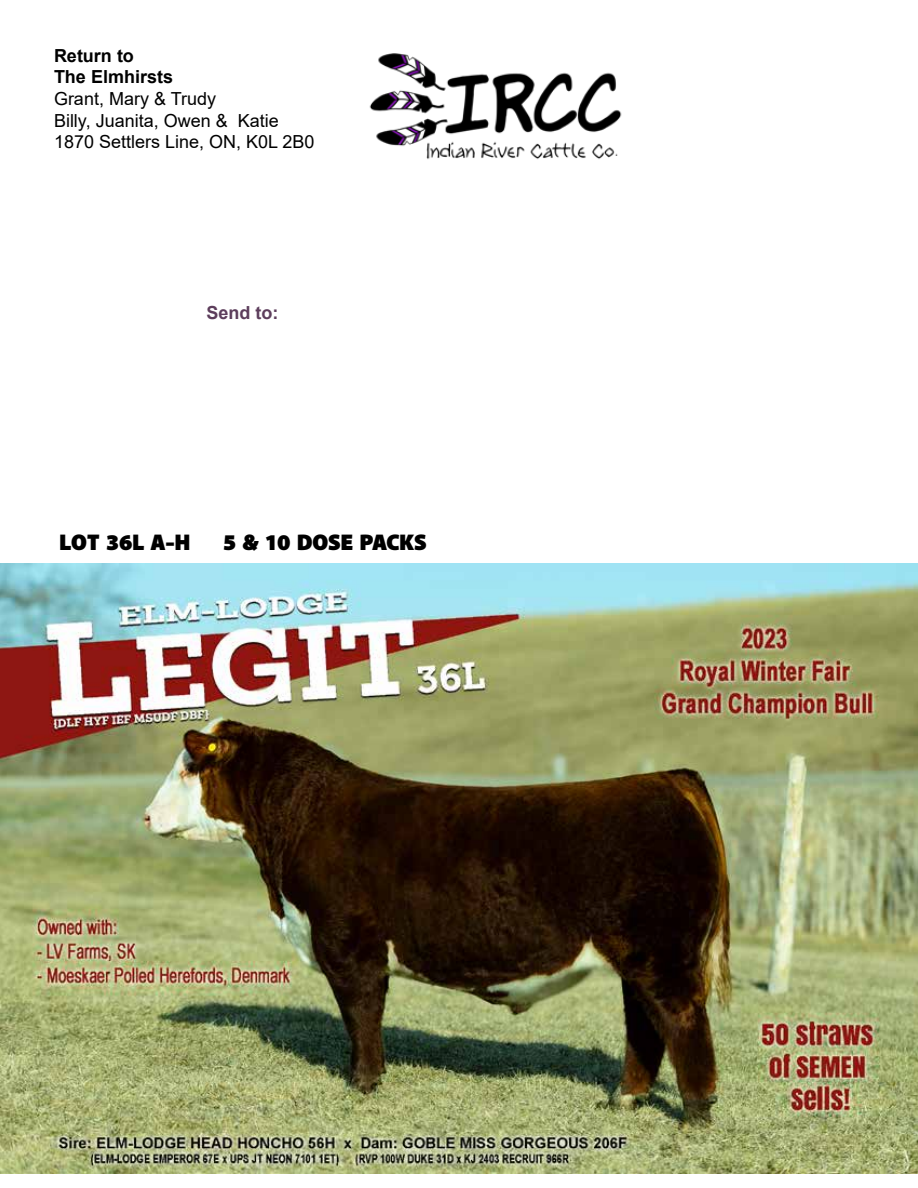
<style>
.page{position:relative;width:918px;height:1188px;background:#fff}
.page>*{position:absolute;margin:0;border:0;box-sizing:border-box;transform-origin:0 0}
.t1{font:900 22.5px "Akagi Pro";color:#000}
.t2{font:18px/21.6px "Arial";color:#000}
.t3{font:700 18px/21.6px "Arial";color:#000}
.t4{font:700 18px "Arial";color:#5d3e5c}
</style>
<div class="page">
<img style="left:369px;top:53px;width:253px;height:106px">
<img style="left:0;top:564px;width:918px;height:610px">
<p class="t3" style="left:54px;top:45px;width:121px">Return to<br>The Elmhirsts</p>
<p class="t2" style="left:54px;top:88px;width:262px">Grant, Mary &amp; Trudy<br>Billy, Juanita, Owen &amp; Katie<br>1870 Settlers Line, ON, K0L 2B0</p>
<p class="t4" style="left:207px;top:300px;width:73px">Send to:</p>
<p class="t1" style="left:59px;top:529px;width:132px">LOT 36L A-H</p>
<p class="t1" style="left:223px;top:529px;width:205px">5 &amp; 10 DOSE PACKS</p>
</div>
